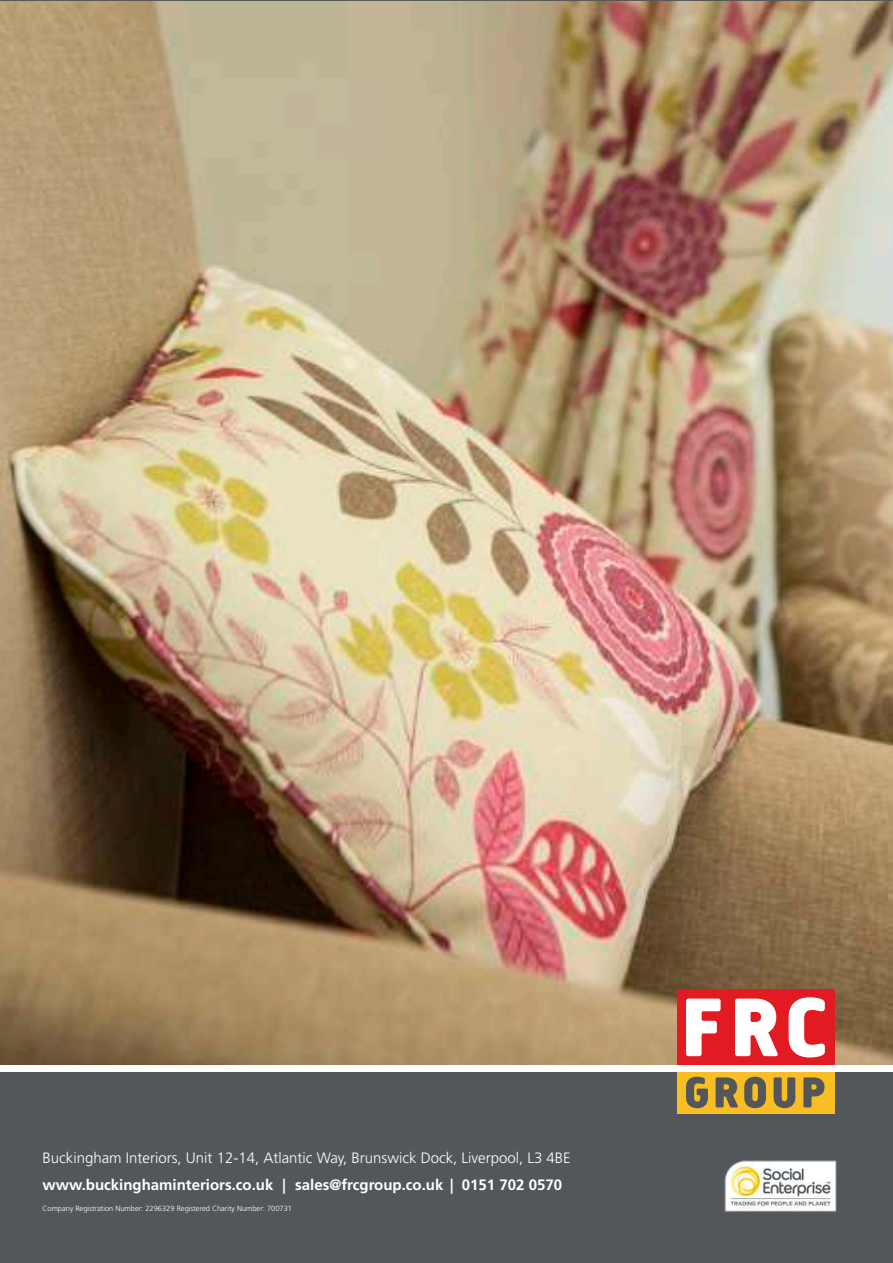
<style>
.page{position:relative;width:893px;height:1263px;background:#fff}
.page>*{position:absolute;margin:0;border:0;box-sizing:border-box;transform-origin:0 0}
.t1{font:300 15px "Frutiger LT";color:#fff}
.t2{font:700 15px "Frutiger LT";color:#fff}
.t3{font:300 7.5px "Frutiger LT";color:#fff}
</style>
<div class="page">
<img style="left:0;top:0;width:893px;height:1065px">
<div style="left:0;top:1068px;width:893px;height:195px;background:#545759"></div>
<img style="left:724px;top:1160px;width:113px;height:52px">
<div style="left:677px;top:989px;width:157px;height:78px;background:#e21a21"></div>
<div style="left:677px;top:1066px;width:157px;height:47px;background:#f9bd26"></div>
<svg style="left:686px;top:998px;width:35px;height:58px"></svg>
<svg style="left:735px;top:998px;width:43px;height:58px"></svg>
<svg style="left:789px;top:997px;width:36px;height:60px"></svg>
<svg style="left:686px;top:1077px;width:22px;height:31px"></svg>
<svg style="left:716px;top:1077px;width:22px;height:30px"></svg>
<svg style="left:744px;top:1077px;width:22px;height:31px"></svg>
<svg style="left:774px;top:1077px;width:21px;height:31px"></svg>
<svg style="left:803px;top:1077px;width:21px;height:30px"></svg>
<div style="left:0;top:1065px;width:893px;height:6px;background:#fff"></div>
<p class="t1" style="left:43px;top:1149px;width:530px">Buckingham Interiors, Unit 12-14, Atlantic Way, Brunswick Dock, Liverpool, L3 4BE</p>
<p class="t2" style="left:43px;top:1176px;width:521px">www.buckinghaminteriors.co.uk | sales@frcgroup.co.uk | 0151 702 0570</p>
<p class="t3" style="left:43px;top:1204px;width:251px">Company Registration Number: 2296329 Registered Charity Number: 700731</p>
</div>
